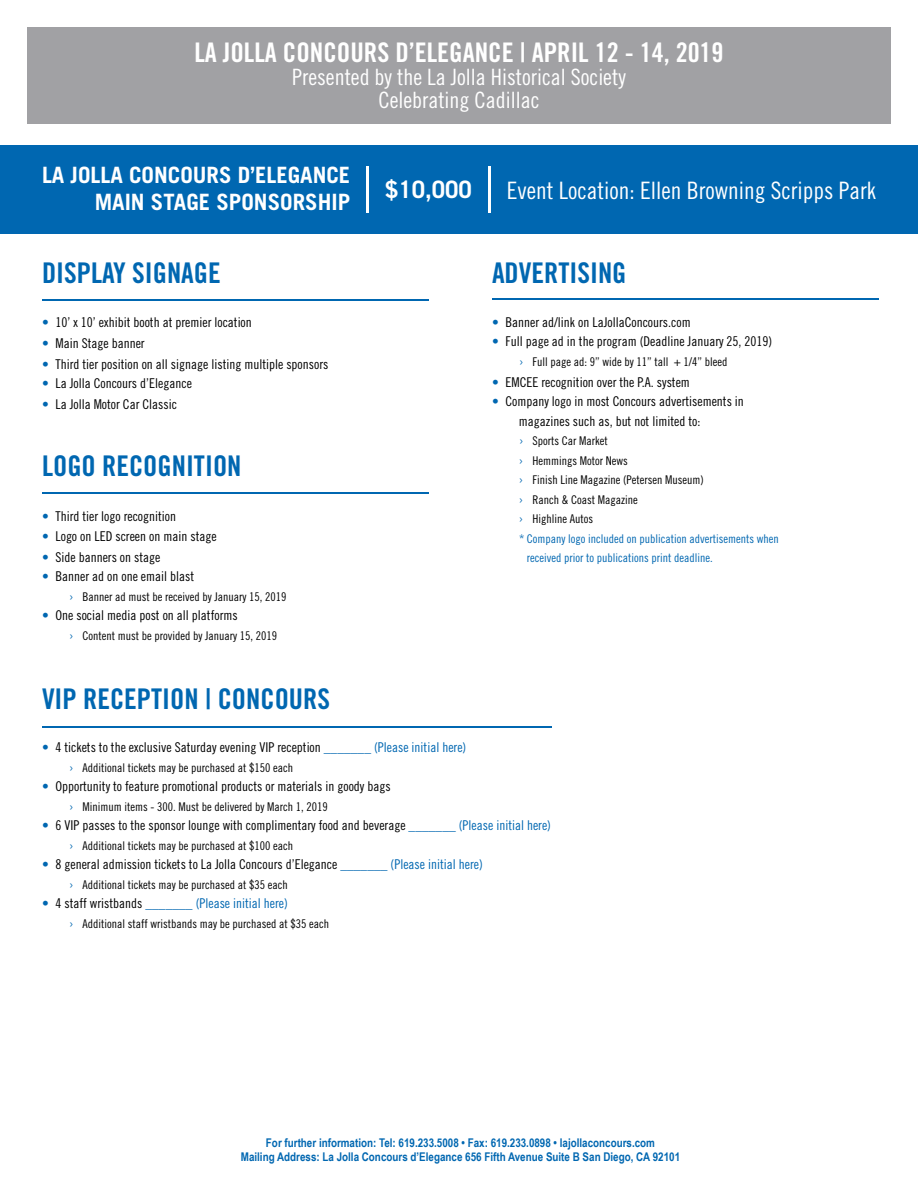
<style>
.page{position:relative;width:918px;height:1188px;background:#fff}
.page>*{position:absolute;margin:0;border:0;box-sizing:border-box;transform-origin:0 0}
.t1{font:28.5px "Trade Gothic LT Std Bd Cn 20";color:#0067b1}
.t2{font:27px "Trade Gothic LT Std Bd Cn 20";color:#fff}
.t3{font:24px "Trade Gothic LT Std Cn 18";color:#fff}
.t4{font:700 24px "Trade Gothic LT Std";color:#fff}
.t5{font:22.5px/23.2px "Trade Gothic LT Std Cn 18";color:#fff;text-align:center}
.t6{font:700 22.5px/27px "Trade Gothic LT Std";color:#fff;text-align:right}
.t7{font:13.5px/19.5px "Trade Gothic LT Std Cn 18";color:#000}
.t8{font:13.5px "Trade Gothic LT Std Cn 18";color:#0067b1}
.t9{font:12px "Trade Gothic LT Std Cn 18";color:#000}
.t10{font:700 12px/14.4px "Arial Narrow";color:#0067b1;text-align:center}
.t11{font:12px "Trade Gothic LT Std Cn 18";color:#0067b1}
.s1{color:#0067b1}
.s2{font-size:13.5px;color:#0067b1}
.s3{color:#000}
</style>
<div class="page">
<div style="left:0;top:145px;width:918px;height:89px;background:#0067b1"></div>
<hr style="left:42px;top:726px;width:510px;height:2px;background:#0067b1">
<div style="left:27px;top:27px;width:864px;height:96px;background:#a1a1a4"></div>
<hr style="left:366px;top:166px;width:3px;height:46px;background:#fff">
<hr style="left:489px;top:166px;width:2px;height:46px;background:#fff">
<hr style="left:42px;top:492px;width:387px;height:2px;background:#0067b1">
<hr style="left:42px;top:299px;width:387px;height:1px;background:#0067b1">
<hr style="left:492px;top:298px;width:387px;height:2px;background:#0067b1">
<h2 class="t2" style="left:194px;top:36px;width:531px">LA JOLLA CONCOURS D’ELEGANCE | APRIL 12 - 14, 2019</h2>
<h3 class="t5" style="left:292px;top:65px;width:335px">Presented by the La Jolla Historical Society<br>Celebrating Cadillac</h3>
<h3 class="t6" style="left:42px;top:161px;width:310px">LA JOLLA CONCOURS D’ELEGANCE<br>MAIN STAGE SPONSORSHIP</h3>
<h1 class="t1" style="left:42px;top:256px;width:180px">DISPLAY SIGNAGE</h1>
<p class="t7" style="left:42px;top:312px;width:211px"><span class="s1">•</span> 10’ x 10’ exhibit booth at premier location</p>
<p class="t7" style="left:42px;top:333px;width:104px"><span class="s1">•</span> Main Stage banner</p>
<p class="t7" style="left:42px;top:354px;width:288px"><span class="s1">•</span> Third tier position on all signage listing multiple sponsors</p>
<p class="t7" style="left:42px;top:373px;width:151px"><span class="s1">•</span> La Jolla Concours d’Elegance</p>
<p class="t7" style="left:42px;top:394px;width:136px"><span class="s1">•</span> La Jolla Motor Car Classic</p>
<h1 class="t1" style="left:42px;top:449px;width:201px">LOGO RECOGNITION</h1>
<p class="t7" style="left:42px;top:506px;width:136px"><span class="s1">•</span> Third tier logo recognition</p>
<p class="t7" style="left:42px;top:526px;width:176px"><span class="s1">•</span> Logo on LED screen on main stage</p>
<p class="t7" style="left:42px;top:547px;width:120px"><span class="s1">•</span> Side banners on stage</p>
<p class="t7" style="left:42px;top:566px;width:154px"><span class="s1">•</span> Banner ad on one email blast</p>
<p class="t9" style="left:69px;top:589px;width:219px"><span class="s2">›</span> Banner ad must be received by January 15, 2019</p>
<p class="t7" style="left:42px;top:605px;width:197px"><span class="s1">•</span> One social media post on all platforms</p>
<p class="t9" style="left:69px;top:628px;width:210px"><span class="s2">›</span> Content must be provided by January 15, 2019</p>
<h3 class="t4" style="left:385px;top:175px;width:88px">$10,000</h3>
<h3 class="t3" style="left:507px;top:177px;width:371px">Event Location: Ellen Browning Scripps Park</h3>
<h1 class="t1" style="left:492px;top:256px;width:136px">ADVERTISING</h1>
<p class="t7" style="left:492px;top:312px;width:200px"><span class="s1">•</span> Banner ad/link on LaJollaConcours.com</p>
<p class="t7" style="left:492px;top:331px;width:282px"><span class="s1">•</span> Full page ad in the program (Deadline January 25, 2019)</p>
<p class="t9" style="left:519px;top:354px;width:210px"><span class="s2">›</span> Full page ad: 9” wide by 11” tall + 1/4” bleed</p>
<p class="t7" style="left:492px;top:372px;width:199px"><span class="s1">•</span> EMCEE recognition over the P.A. system</p>
<p class="t7" style="left:519px;top:391px;width:226px;text-indent:-27px"><span class="s1">•</span> Company logo in most Concours advertisements in magazines such as, but not limited to:</p>
<p class="t9" style="left:519px;top:434px;width:90px"><span class="s2">›</span> Sports Car Market</p>
<p class="t9" style="left:519px;top:453px;width:110px"><span class="s2">›</span> Hemmings Motor News</p>
<p class="t9" style="left:519px;top:473px;width:186px"><span class="s2">›</span> Finish Line Magazine (Petersen Museum)</p>
<p class="t9" style="left:519px;top:492px;width:120px"><span class="s2">›</span> Ranch &amp; Coast Magazine</p>
<p class="t9" style="left:519px;top:512px;width:76px"><span class="s2">›</span> Highline Autos</p>
<p class="t11" style="left:519px;top:531px;width:261px">* Company logo included on publication advertisements when</p>
<p class="t11" style="left:527px;top:551px;width:187px">received prior to publications print deadline.</p>
<h1 class="t1" style="left:42px;top:681px;width:290px">VIP RECEPTION | CONCOURS</h1>
<p class="t7" style="left:42px;top:737px;width:426px"><span class="s1">•</span> 4 tickets to the exclusive Saturday evening VIP reception <span class="s1">_______ (Please initial here)</span></p>
<p class="t9" style="left:69px;top:760px;width:226px"><span class="s2">›</span> Additional tickets may be purchased at $150 each</p>
<p class="t7" style="left:42px;top:776px;width:350px"><span class="s1">•</span> Opportunity to feature promotional products or materials in goody bags</p>
<p class="t9" style="left:69px;top:799px;width:260px"><span class="s2">›</span> Minimum items - 300. Must be delivered by March 1, 2019</p>
<p class="t7" style="left:42px;top:815px;width:511px"><span class="s1">•</span> 6 VIP passes to the sponsor lounge with complimentary food and beverage <span class="s1">_______ (Please initial here)</span></p>
<p class="t9" style="left:69px;top:838px;width:226px"><span class="s2">›</span> Additional tickets may be purchased at $100 each</p>
<p class="t7" style="left:42px;top:854px;width:442px"><span class="s1">•</span> 8 general admission tickets to La Jolla Concours d’Elegance <span class="s1">_______ (Please initial here)</span></p>
<p class="t9" style="left:69px;top:877px;width:220px"><span class="s2">›</span> Additional tickets may be purchased at $35 each</p>
<p class="t8" style="left:42px;top:895px;width:247px">• <span class="s3">4 staff wristbands</span> _______ (Please initial here)</p>
<p class="t9" style="left:69px;top:916px;width:262px"><span class="s2">›</span> Additional staff wristbands may be purchased at $35 each</p>
<p class="t10" style="left:241px;top:1135px;width:441px">For further information: Tel: 619.233.5008 • Fax: 619.233.0898 • lajollaconcours.com<br>Mailing Address: La Jolla Concours d’Elegance 656 Fifth Avenue Suite B San Diego, CA 92101</p>
</div>
